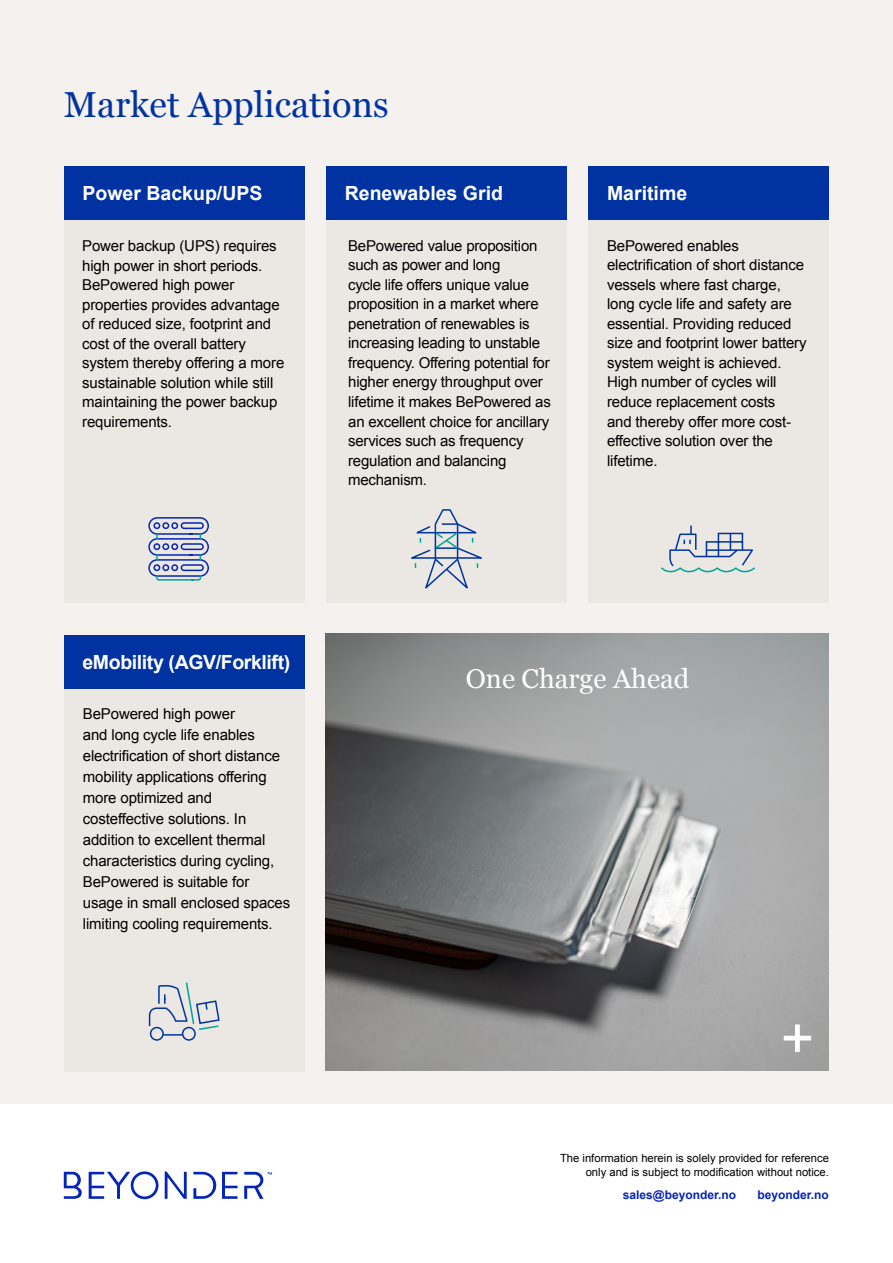
<style>
.page{position:relative;width:893px;height:1263px;background:#fff}
.page>*{position:absolute;margin:0;border:0;box-sizing:border-box;transform-origin:0 0}
.t1{font:36.15px "Georgia";color:#0033a1}
.t2{font:27.15px "Georgia";color:#fff}
.t3{font:700 19.5px "Arial";color:#fff}
.t4{font:700 19.5px "Arial";letter-spacing:-.02em;color:#fff}
.t5{font:15px/19.5px "Arial";letter-spacing:-.01em;color:#000}
.t6{font:700 12px "Arial";color:#0525b6}
.t7{font:11.25px/13.5px "Arial";color:#000;text-align:right}
</style>
<div class="page">
<div style="left:0;top:0;width:893px;height:1103px;background:#f4f1ee"></div>
<svg style="left:222px;top:1172px;width:16px;height:27px"></svg>
<svg style="left:165px;top:1171px;width:22px;height:28px"></svg>
<svg style="left:193px;top:1172px;width:23px;height:27px"></svg>
<svg style="left:89px;top:1171px;width:69px;height:28px"></svg>
<svg style="left:64px;top:1172px;width:18px;height:27px"></svg>
<svg style="left:244px;top:1172px;width:28px;height:27px"></svg>
<div style="left:64px;top:166px;width:241px;height:54px;background:#0033a1"></div>
<div style="left:64px;top:220px;width:241px;height:382px;background:#ebe7e2"></div>
<div style="left:326px;top:166px;width:241px;height:54px;background:#0033a1"></div>
<div style="left:326px;top:220px;width:241px;height:382px;background:#ebe7e2"></div>
<div style="left:588px;top:166px;width:241px;height:54px;background:#0033a1"></div>
<div style="left:588px;top:220px;width:241px;height:382px;background:#ebe7e2"></div>
<div style="left:64px;top:635px;width:241px;height:54px;background:#0033a1"></div>
<div style="left:64px;top:689px;width:241px;height:382px;background:#ebe7e2"></div>
<svg style="left:411px;top:509px;width:71px;height:80px"></svg>
<svg style="left:661px;top:525px;width:94px;height:48px"></svg>
<svg style="left:148px;top:982px;width:72px;height:59px"></svg>
<img style="left:326px;top:634px;width:503px;height:436px">
<svg style="left:148px;top:517px;width:61px;height:64px"></svg>
<svg style="left:784px;top:1024px;width:27px;height:28px"></svg>
<h1 class="t1" style="left:64px;top:78px;width:326px">Market Applications</h1>
<h3 class="t3" style="left:83px;top:180px;width:181px">Power Backup/UPS</h3>
<h3 class="t3" style="left:345px;top:180px;width:160px">Renewables Grid</h3>
<h3 class="t3" style="left:607px;top:180px;width:82px">Maritime</h3>
<p class="t5" style="left:82px;top:236px;width:204px">Power backup (UPS) requires high power in short periods.<br>BePowered high power properties provides advantage of reduced size, footprint and cost of the overall battery system thereby offering a more sustainable solution while still maintaining the power backup requirements.</p>
<p class="t5" style="left:348px;top:236px;width:204px">BePowered value proposition such as power and long<br>cycle life offers unique value proposition in a market where penetration of renewables is increasing leading to unstable frequency. Offering potential for higher energy throughput over lifetime it makes BePowered as an excellent choice for ancillary services such as frequency regulation and balancing mechanism.</p>
<p class="t5" style="left:607px;top:236px;width:201px">BePowered enables electrification of short distance vessels where fast charge, long cycle life and safety are essential. Providing reduced size and footprint lower battery system weight is achieved.<br>High number of cycles will reduce replacement costs<br>and thereby offer more cost&shy;effective solution over the lifetime.</p>
<h3 class="t4" style="left:83px;top:649px;width:209px">eMobility (AGV/Forklift)</h3>
<p class="t5" style="left:83px;top:704px;width:209px;line-height:21px">BePowered high power<br>and long cycle life enables electrification of short distance mobility applications offering more optimized and costeffective solutions. In addition to excellent thermal characteristics during cycling,<br>BePowered is suitable for usage in small enclosed spaces limiting cooling requirements.</p>
<h2 class="t2" style="left:466px;top:659px;width:225px">One Charge Ahead</h2>
<p class="t7" style="left:560px;top:1151px;width:270px">The information herein is solely provided for reference only and is subject to modification without notice.</p>
<p class="t6" style="left:623px;top:1187px;width:115px">sales@beyonder.no</p>
<p class="t6" style="left:758px;top:1187px;width:73px">beyonder.no</p>
</div>
